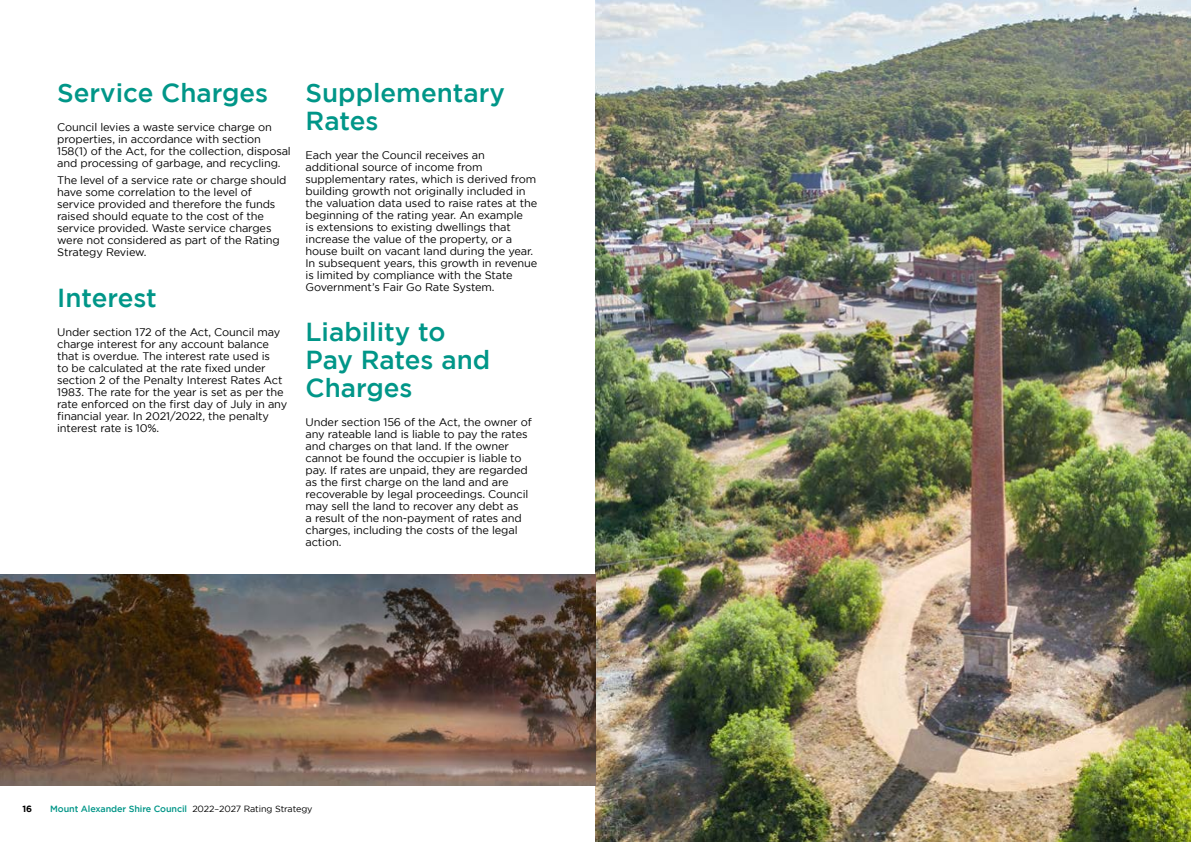
<style>
.page{position:relative;width:1191px;height:842px;background:#fff}
.page>*{position:absolute;margin:0;border:0;box-sizing:border-box;transform-origin:0 0}
.t1{font:500 26px/28px "Gotham";color:#009688}
.t2{font:11px/12px "Gotham";letter-spacing:-.01em;color:#000}
.t3{font:500 9px "Gotham";letter-spacing:-.01em;color:#009688}
.t4{font:700 9px "Gotham";color:#000}
.s1{font-weight:400;color:#000}
</style>
<div class="page">
<img style="left:595px;top:0;width:596px;height:842px">
<img style="left:0;top:574px;width:595px;height:211px">
<h1 class="t1" style="left:57px;top:78px;width:212px">Service Charges</h1>
<p class="t2" style="left:57px;top:121px;width:235px">Council levies a waste service charge on properties, in accordance with section 158(1) of the Act, for the collection, disposal and processing of garbage, and recycling.</p>
<p class="t2" style="left:57px;top:174px;width:231px">The level of a service rate or charge should have some correlation to the level of service provided and therefore the funds raised should equate to the cost of the service provided. Waste service charges were not considered as part of the Rating Strategy Review.</p>
<h1 class="t1" style="left:57px;top:283px;width:101px">Interest</h1>
<p class="t2" style="left:57px;top:326px;width:232px">Under section 172 of the Act, Council may charge interest for any account balance that is overdue. The interest rate used is<br>to be calculated at the rate fixed under section 2 of the Penalty Interest Rates Act 1983. The rate for the year is set as per the rate enforced on the first day of July in any financial year. In 2021/2022, the penalty interest rate is 10%.</p>
<h1 class="t1" style="left:305px;top:78px;width:201px">Supplementary<br>Rates</h1>
<p class="t2" style="left:305px;top:149px;width:233px">Each year the Council receives an additional source of income from supplementary rates, which is derived from building growth not originally included in the valuation data used to raise rates at the beginning of the rating year. An example<br>is extensions to existing dwellings that increase the value of the property, or a house built on vacant land during the year.<br>In subsequent years, this growth in revenue is limited by compliance with the State Government’s Fair Go Rate System.</p>
<h1 class="t1" style="left:305px;top:318px;width:186px">Liability to<br>Pay Rates and<br>Charges</h1>
<p class="t2" style="left:305px;top:416px;width:228px">Under section 156 of the Act, the owner of any rateable land is liable to pay the rates and charges on that land. If the owner cannot be found the occupier is liable to pay. If rates are unpaid, they are regarded as the first charge on the land and are recoverable by legal proceedings. Council may sell the land to recover any debt as<br>a result of the non-payment of rates and charges, including the costs of the legal action.</p>
<p class="t4" style="left:22px;top:803px;width:11px">16</p>
<p class="t3" style="left:50px;top:803px;width:264px">Mount Alexander Shire Council <span class="s1">2022–2027 Rating Strategy</span></p>
</div>
